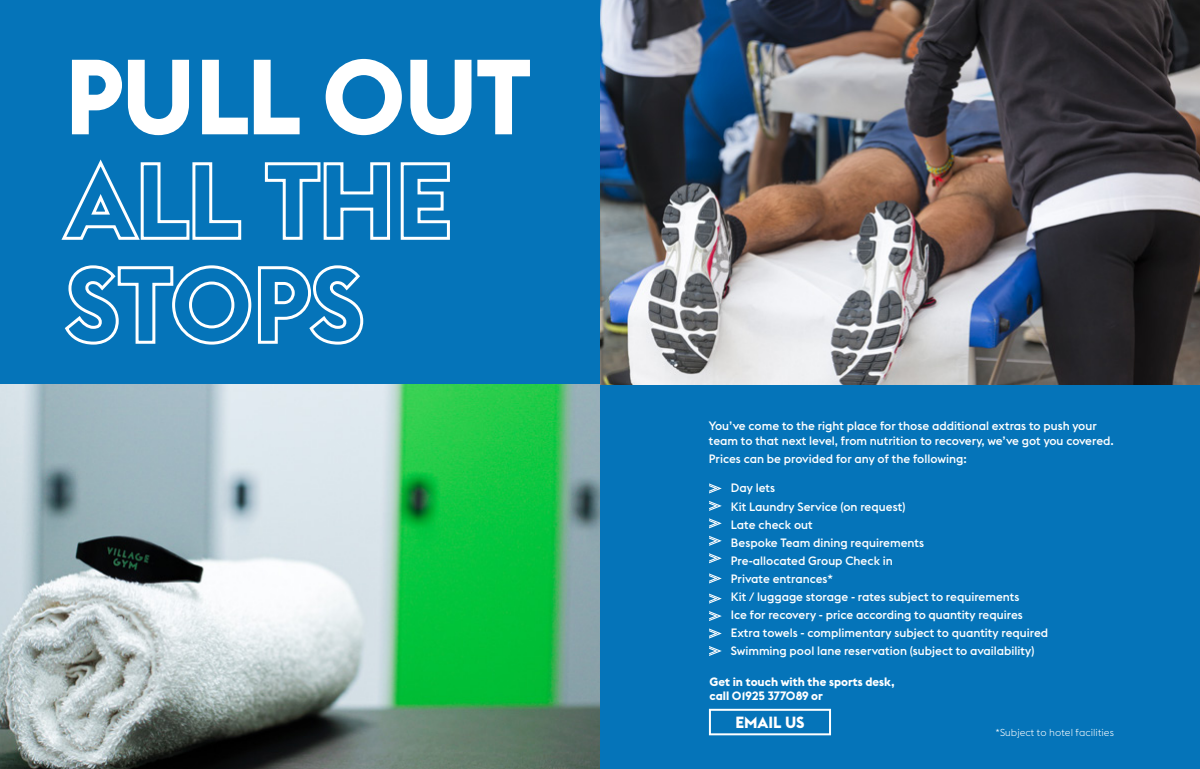
<style>
.page{position:relative;width:1200px;height:769px;background:#0574b9}
.page>*{position:absolute;margin:0;border:0;box-sizing:border-box;transform-origin:0 0}
.t1{font:700 105px/104px "Village Flex";letter-spacing:-.015em;color:#fff}
.t2{font:700 16px "Village Flex";color:#fff}
.t3{font:500 12px/18px "Village Flex";color:#fff}
.t4{font:700 12px/14px "Village Flex";color:#fff}
.t5{font:300 10px "Village Flex";color:#fff}
</style>
<div class="page">
<img style="left:600px;top:0;width:600px;height:384px">
<img style="left:0;top:384px;width:600px;height:385px">
<svg style="left:709px;top:483px;width:13px;height:10px"></svg>
<svg style="left:709px;top:594px;width:13px;height:10px"></svg>
<svg style="left:709px;top:501px;width:13px;height:10px"></svg>
<svg style="left:709px;top:611px;width:13px;height:10px"></svg>
<svg style="left:709px;top:518px;width:13px;height:10px"></svg>
<svg style="left:709px;top:629px;width:13px;height:10px"></svg>
<svg style="left:709px;top:553px;width:13px;height:10px"></svg>
<svg style="left:709px;top:573px;width:13px;height:10px"></svg>
<svg style="left:709px;top:536px;width:13px;height:10px"></svg>
<svg style="left:709px;top:646px;width:13px;height:10px"></svg>
<div style="left:709px;top:709px;width:122px;height:26px;border:2px solid #fff"></div>
<h1 class="t1" style="left:65px;top:46px;width:469px">PULL OUT<br>ALL THE<br>STOPS</h1>
<p class="t3" style="left:709px;top:419px;width:407px;line-height:14.4px">You’ve come to the right place for those additional extras to push your team to that next level, from nutrition to recovery, we’ve got you covered.</p>
<p class="t3" style="left:709px;top:450px;width:259px">Prices can be provided for any of the following:</p>
<p class="t3" style="left:731px;top:479px;width:319px">Day lets<br>Kit Laundry Service (on request)<br>Late check out<br>Bespoke Team dining requirements<br>Pre-allocated Group Check in<br>Private entrances*<br>Kit / luggage storage - rates subject to requirements<br>Ice for recovery - price according to quantity requires Extra towels - complimentary subject to quantity required Swimming pool lane reservation (subject to availability)</p>
<p class="t4" style="left:709px;top:675px;width:187px">Get in touch with the sports desk, call 01925 377089 or</p>
<h2 class="t2" style="left:735px;top:713px;width:71px">EMAIL US</h2>
<p class="t5" style="left:996px;top:726px;width:120px">*Subject to hotel facilities</p>
</div>
